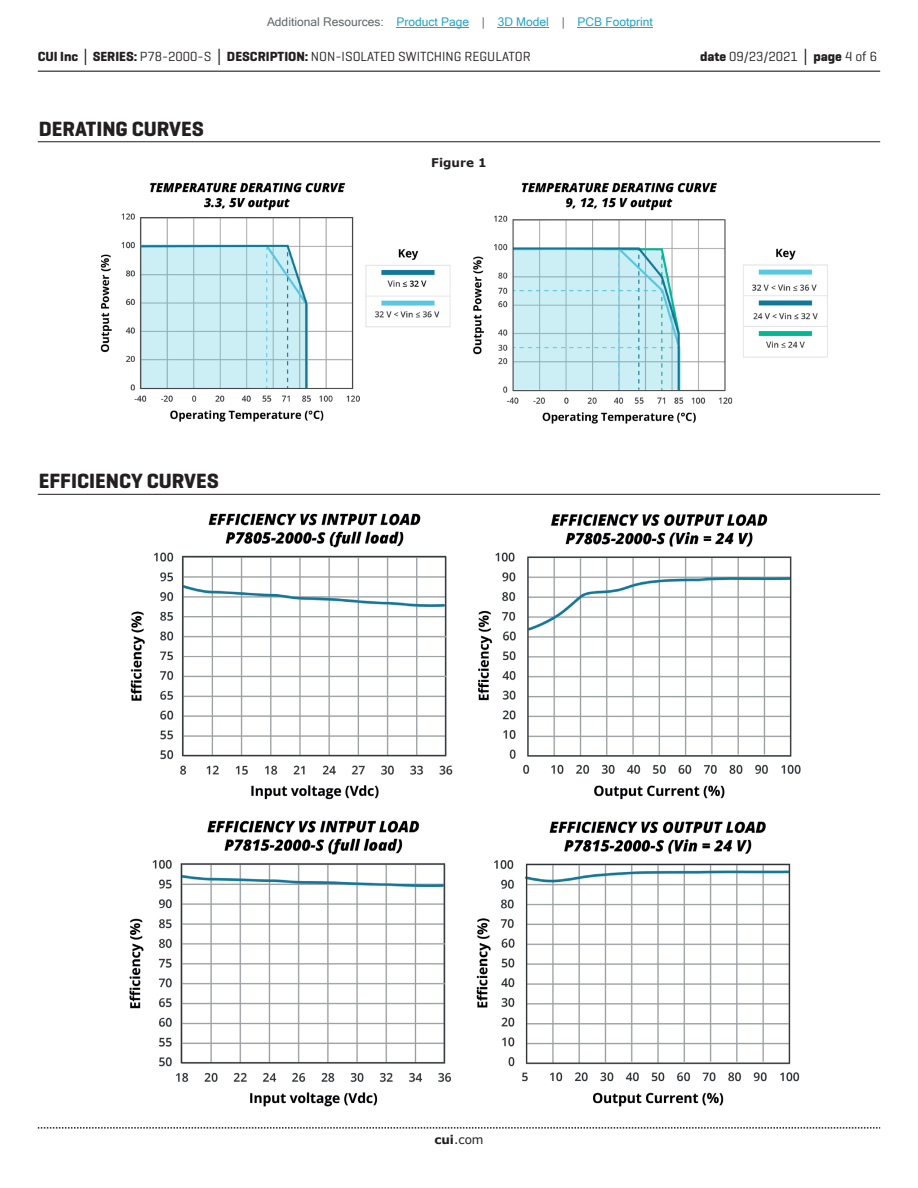
<style>
.page{position:relative;width:918px;height:1188px;background:#fff}
.page>*{position:absolute;margin:0;border:0;box-sizing:border-box;transform-origin:0 0}
.t1{font:700 21px "Geogrotesque";color:#231f20}
.t2{font:13.5px "Geogrotesque";color:#231f20}
.t3{font:12px "Microsoft Sans Serif";color:#23a4c6}
.t4{font:12px "Verdana";color:#231f20}
.t5{font:700 12px "Verdana";color:#231f20}
.s1{color:#63676b}
.s2{font-weight:700}
.s3{font-family:"Verdana";font-weight:700}
</style>
<div class="page">
<hr style="left:38px;top:71px;width:842px;height:1px;background:#231f20">
<svg style="left:38px;top:1127px;width:842px;height:2px"></svg>
<hr style="left:38px;top:141px;width:842px;height:1px;background:#231f20">
<hr style="left:38px;top:494px;width:842px;height:1px;background:#231f20">
<img style="left:100px;top:182px;width:728px;height:242px">
<img style="left:129px;top:513px;width:672px;height:594px">
<hr style="left:397px;top:27px;width:72px;height:1px;background:#23a4c6">
<hr style="left:498px;top:27px;width:51px;height:1px;background:#23a4c6">
<hr style="left:578px;top:27px;width:75px;height:1px;background:#23a4c6">
<p class="t3" style="left:267px;top:15px;width:387px"><span class="s1">Additional Resources:</span> Product Page <span class="s1">|</span> 3D Model <span class="s1">|</span> PCB Footprint</p>
<p class="t2" style="left:38px;top:48px;width:494px"><span class="s2">CUI Inc</span> <span class="s3">│</span> <span class="s2">SERIES:</span> P78-2000-S <span class="s3">│</span> <span class="s2">DESCRIPTION:</span> NON-ISOLATED SWITCHING REGULATOR</p>
<p class="t2" style="left:700px;top:48px;width:179px"><span class="s2">date</span> 09/23/2021 <span class="s3">│</span> <span class="s2">page</span> 4 of 6</p>
<h1 class="t1" style="left:39px;top:116px;width:167px">DERATING CURVES</h1>
<h1 class="t1" style="left:39px;top:468px;width:181px">EFFICIENCY CURVES</h1>
<p class="t5" style="left:431px;top:154px;width:57px">Figure 1</p>
<p class="t4" style="left:434px;top:1131px;width:51px"><span class="s2">cui</span>.com</p>
</div>
